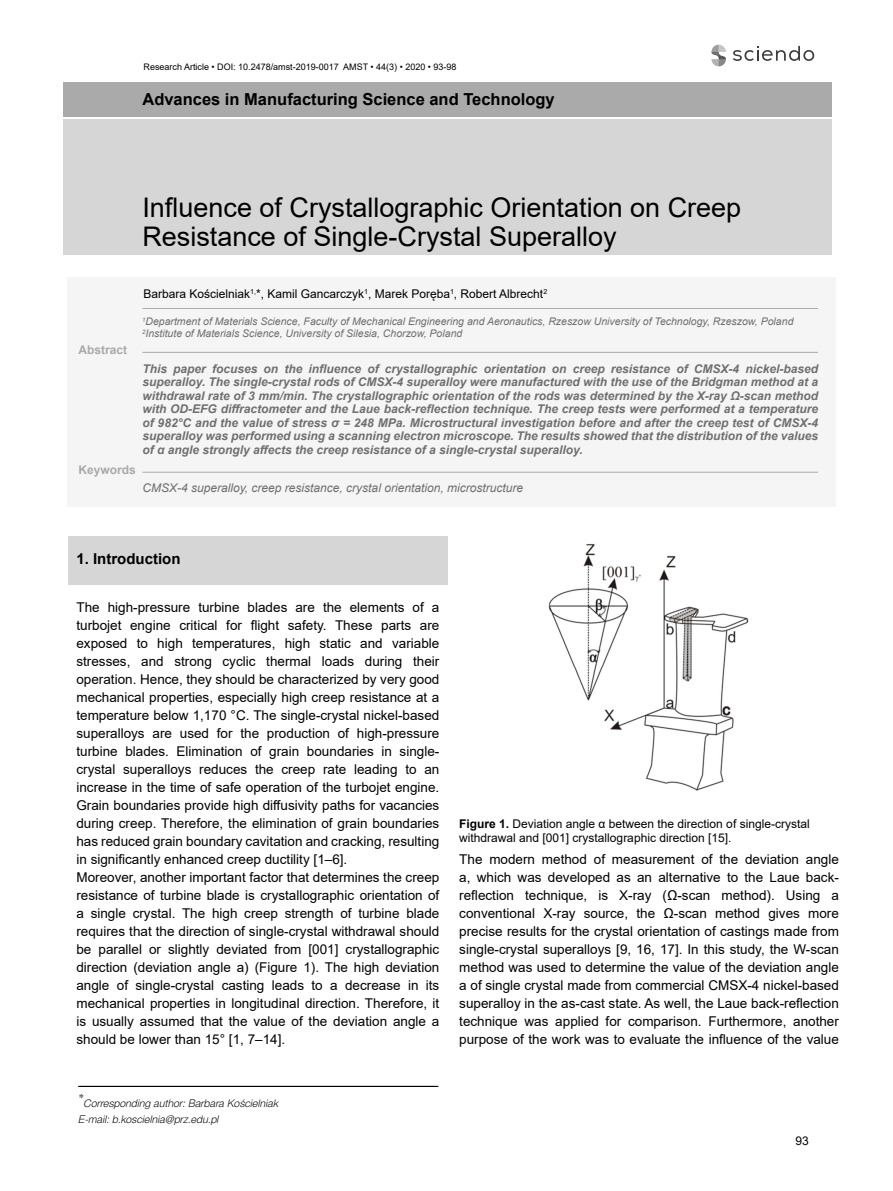
<style>
.page{position:relative;width:893px;height:1191px;background:#fff}
.page>*{position:absolute;margin:0;border:0;box-sizing:border-box;transform-origin:0 0}
.t1{font:27px/28.5px "Arial";color:#000}
.t2{font:700 16.5px "Arial";color:#000}
.t3{font:700 15px "Arial";color:#000}
.t4{font:13.5px/18px "Arial";color:#000}
.t5{font:italic 700 12px/13.5px "Arial";color:#706f6f;text-align:justify}
.t6{font:12px/14.4px "Arial";color:#000}
.t7{font:italic 12px "Arial";color:#706f6f}
.t8{font:700 12px "Arial";color:#aaa}
.t9{font:italic 10.5px/12px "Arial";color:#706f6f}
.t10{font:italic 10.5px/16.2px "Switzer EFN Light";color:#000}
.t11{font:10.5px "Times";color:#000}
.t12{font:9px "Arial";color:#000}
.s1{font-weight:700}
</style>
<div class="page">
<div style="left:63px;top:120px;width:769px;height:135px;background:#d6d6d6"></div>
<div style="left:67px;top:277px;width:769px;height:230px;background:#f5f5f5"></div>
<div style="left:63px;top:82px;width:769px;height:34px;background:#aaa"></div>
<svg style="left:733px;top:46px;width:81px;height:15px"></svg>
<svg style="left:711px;top:45px;width:15px;height:21px"></svg>
<div style="left:68px;top:536px;width:380px;height:48px;background:#d6d6d6"></div>
<hr style="left:142px;top:352px;width:676px;height:1px;background:#aaa">
<hr style="left:142px;top:308px;width:676px;height:1px;background:#aaa">
<hr style="left:142px;top:472px;width:676px;height:1px;background:#aaa">
<hr style="left:78px;top:1086px;width:360px;height:1px;background:#000">
<img style="left:548px;top:544px;width:201px;height:247px">
<p class="t12" style="left:144px;top:60px;width:315px">Research Article • DOI: 10.2478/amst-2019-0017 AMST • 44(3) • 2020 • 93-98</p>
<p class="t2" style="left:142px;top:88px;width:414px">Advances in Manufacturing Science and Technology</p>
<h1 class="t1" style="left:142px;top:193px;width:600px">Influence of Crystallographic Orientation on Creep<br>Resistance of Single-Crystal Superalloy</h1>
<p class="t6" style="left:144px;top:286px;width:405px">Barbara Kościelniak<sup>1,</sup>*, Kamil Gancarczyk<sup>1</sup>, Marek Poręba<sup>1</sup>, Robert Albrecht<sup>2</sup></p>
<p class="t8" style="left:79px;top:342px;width:50px">Abstract</p>
<p class="t9" style="left:142px;top:316px;width:653px"><sup>1</sup>Department of Materials Science, Faculty of Mechanical Engineering and Aeronautics, Rzeszow University of Technology, Rzeszow, Poland<br><sup>2</sup>Institute of Materials Science, University of Silesia, Chorzow, Poland</p>
<p class="t5" style="left:142px;top:362px;width:677px">This paper focuses on the influence of crystallographic orientation on creep resistance of CMSX-4 nickel-based superalloy. The single-crystal rods of CMSX-4 superalloy were manufactured with the use of the Bridgman method at a withdrawal rate of 3 mm/min. The crystallographic orientation of the rods was determined by the X-ray Ω-scan method with OD-EFG diffractometer and the Laue back-reflection technique. The creep tests were performed at a temperature of 982°C and the value of stress σ = 248 MPa. Microstructural investigation before and after the creep test of CMSX-4 superalloy was performed using a scanning electron microscope. The results showed that the distribution of the values of α angle strongly affects the creep resistance of a single-crystal superalloy.</p>
<p class="t8" style="left:79px;top:461px;width:59px">Keywords</p>
<p class="t7" style="left:142px;top:480px;width:382px">CMSX-4 superalloy, creep resistance, crystal orientation, microstructure</p>
<p class="t3" style="left:76px;top:548px;width:106px">1. Introduction</p>
<p class="t4" style="left:76px;top:598px;width:364px">The high-pressure turbine blades are the elements of a turbojet engine critical for flight safety. These parts are exposed to high temperatures, high static and variable stresses, and strong cyclic thermal loads during their operation. Hence, they should be characterized by very good mechanical properties, especially high creep resistance at a temperature below 1,170 °C. The single-crystal nickel-based superalloys are used for the production of high-pressure turbine blades. Elimination of grain boundaries in single&shy;crystal superalloys reduces the creep rate leading to an increase in the time of safe operation of the turbojet engine.<br>Grain boundaries provide high diffusivity paths for vacancies during creep. Therefore, the elimination of grain boundaries has reduced grain boundary cavitation and cracking, resulting in significantly enhanced creep ductility [1–6].<br>Moreover, another important factor that determines the creep resistance of turbine blade is crystallographic orientation of a single crystal. The high creep strength of turbine blade requires that the direction of single-crystal withdrawal should be parallel or slightly deviated from [001] crystallographic direction (deviation angle a) (Figure 1). The high deviation angle of single-crystal casting leads to a decrease in its mechanical properties in longitudinal direction. Therefore, it is usually assumed that the value of the deviation angle a should be lower than 15° [1, 7–14].</p>
<p class="t11" style="left:79px;top:1091px;width:7px">*</p>
<p class="t10" style="left:79px;top:1095px;width:201px;text-indent:5px">Corresponding author: Barbara Kościelniak<br>E-mail: b.koscielnia@prz.edu.pl</p>
<p class="t6" style="left:459px;top:816px;width:352px"><span class="s1">Figure 1.</span> Deviation angle α between the direction of single-crystal withdrawal and [001] crystallographic direction [15].</p>
<p class="t4" style="left:459px;top:850px;width:381px;text-align:justify">The modern method of measurement of the deviation angle a, which was developed as an alternative to the Laue back&shy;reflection technique, is X-ray (Ω-scan method). Using a conventional X-ray source, the Ω-scan method gives more precise results for the crystal orientation of castings made from single-crystal superalloys [9, 16, 17]. In this study, the W-scan method was used to determine the value of the deviation angle a of single crystal made from commercial CMSX-4 nickel-based superalloy in the as-cast state. As well, the Laue back-reflection technique was applied for comparison. Furthermore, another purpose of the work was to evaluate the influence of the value</p>
<p class="t6" style="left:795px;top:1133px;width:15px">93</p>
</div>
